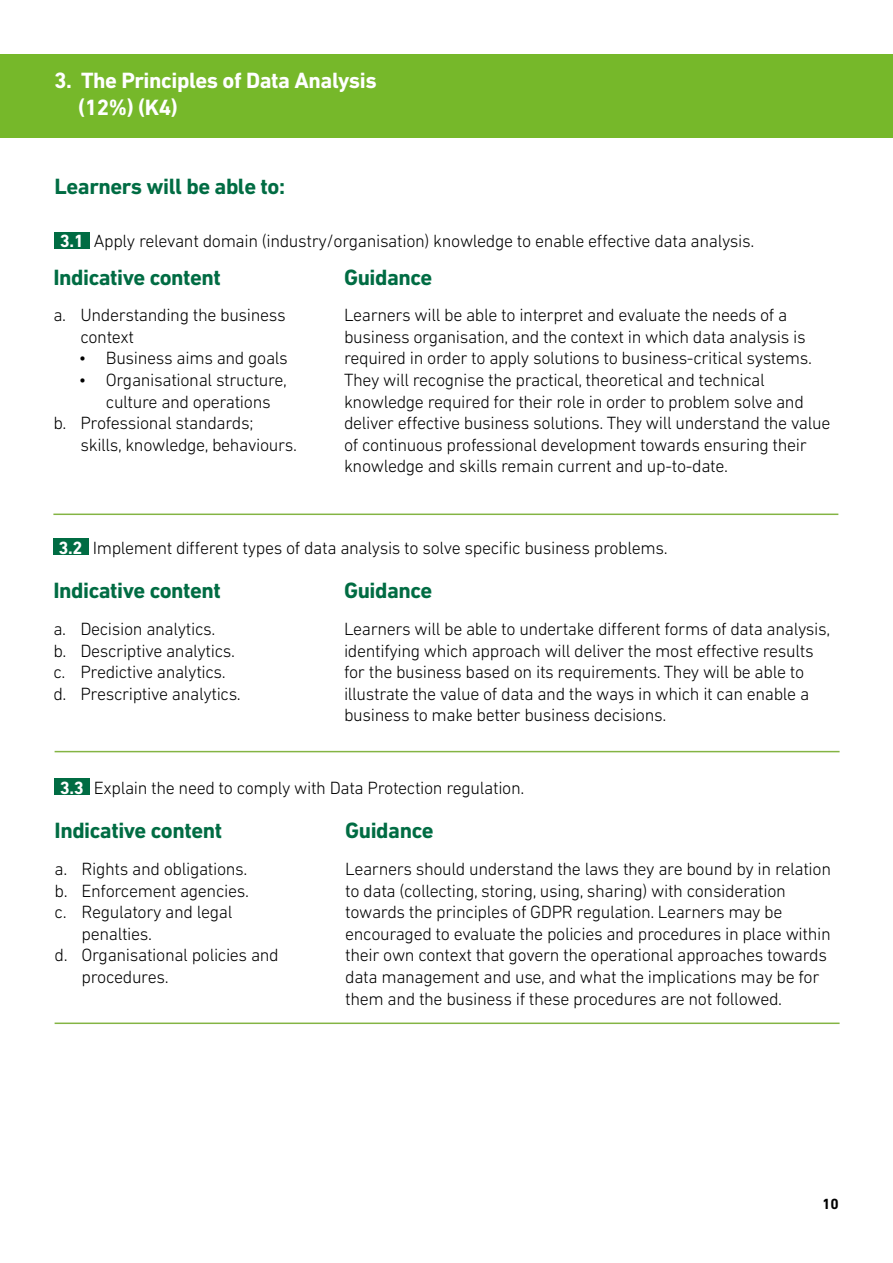
<style>
.page{position:relative;width:893px;height:1263px;background:#fff}
.page>*{position:absolute;margin:0;border:0;box-sizing:border-box;transform-origin:0 0}
.t1{font:700 22.5px "DIN Next LT Pro";letter-spacing:-.02em;color:#006c43}
.t2{font:700 22.5px/27px "DIN Next LT Pro";letter-spacing:-.02em;color:#fff}
.t3{font:300 18px/21.6px "DIN Next LT Pro";letter-spacing:-.02em;color:#000}
.t4{font:700 15px "DIN Next LT Pro";color:#000}
.s1{font-weight:700;color:#fff}
</style>
<div class="page">
<hr style="left:53px;top:513px;width:785px;height:2px;background:#84b443">
<div style="left:0;top:54px;width:893px;height:84px;background:#76b82a"></div>
<div style="left:55px;top:232px;width:35px;height:17px;background:#006c43"></div>
<div style="left:53px;top:539px;width:36px;height:16px;background:#006c43"></div>
<hr style="left:55px;top:751px;width:785px;height:1px;background:#84b443">
<div style="left:55px;top:779px;width:35px;height:16px;background:#006c43"></div>
<hr style="left:55px;top:1022px;width:785px;height:2px;background:#84b443">
<p class="t2" style="left:78px;top:67px;width:300px;text-indent:-24px">3. The Principles of Data Analysis (12%) (K4)</p>
<p class="t1" style="left:55px;top:173px;width:232px">Learners will be able to:</p>
<p class="t3" style="left:60px;top:230px;width:696px"><span class="s1">3.1</span> Apply relevant domain (industry/organisation) knowledge to enable effective data analysis.</p>
<p class="t1" style="left:53px;top:264px;width:169px">Indicative content</p>
<p class="t3" style="left:80px;top:304px;width:207px;text-indent:-27px">a. Understanding the business context</p>
<p class="t3" style="left:79px;top:347px;width:211px">• Business aims and goals</p>
<p class="t3" style="left:79px;top:369px;width:210px">• Organisational structure,</p>
<p class="t3" style="left:106px;top:391px;width:166px">culture and operations</p>
<p class="t3" style="left:53px;top:412px;width:202px">b. Professional standards;</p>
<p class="t3" style="left:80px;top:434px;width:218px">skills, knowledge, behaviours.</p>
<p class="t1" style="left:344px;top:264px;width:90px">Guidance</p>
<p class="t3" style="left:344px;top:304px;width:488px">Learners will be able to interpret and evaluate the needs of a business organisation, and the context in which data analysis is required in order to apply solutions to business-critical systems.<br>They will recognise the practical, theoretical and technical knowledge required for their role in order to problem solve and deliver effective business solutions. They will understand the value of continuous professional development towards ensuring their knowledge and skills remain current and up-to-date.</p>
<p class="t3" style="left:59px;top:536px;width:611px"><span class="s1">3.2</span> Implement different types of data analysis to solve specific business problems.</p>
<p class="t1" style="left:53px;top:577px;width:169px">Indicative content</p>
<p class="t3" style="left:53px;top:618px;width:189px">a. Decision analytics.<br>b. Descriptive analytics. c. Predictive analytics. d. Prescriptive analytics.</p>
<p class="t1" style="left:344px;top:577px;width:90px">Guidance</p>
<p class="t3" style="left:344px;top:618px;width:488px">Learners will be able to undertake different forms of data analysis, identifying which approach will deliver the most effective results for the business based on its requirements. They will be able to illustrate the value of data and the ways in which it can enable a business to make better business decisions.</p>
<p class="t3" style="left:60px;top:776px;width:466px"><span class="s1">3.3</span> Explain the need to comply with Data Protection regulation.</p>
<p class="t1" style="left:55px;top:817px;width:169px">Indicative content</p>
<p class="t3" style="left:55px;top:858px;width:194px">a. Rights and obligations.</p>
<p class="t3" style="left:55px;top:879px;width:196px">b. Enforcement agencies.</p>
<p class="t3" style="left:55px;top:901px;width:179px">c. Regulatory and legal</p>
<p class="t3" style="left:82px;top:923px;width:72px">penalties.</p>
<p class="t3" style="left:55px;top:944px;width:226px">d. Organisational policies and</p>
<p class="t3" style="left:82px;top:966px;width:89px">procedures.</p>
<p class="t1" style="left:345px;top:817px;width:90px">Guidance</p>
<p class="t3" style="left:345px;top:858px;width:487px">Learners should understand the laws they are bound by in relation to data (collecting, storing, using, sharing) with consideration towards the principles of GDPR regulation. Learners may be encouraged to evaluate the policies and procedures in place within their own context that govern the operational approaches towards data management and use, and what the implications may be for them and the business if these procedures are not followed.</p>
<p class="t4" style="left:822px;top:1195px;width:18px">10</p>
</div>
